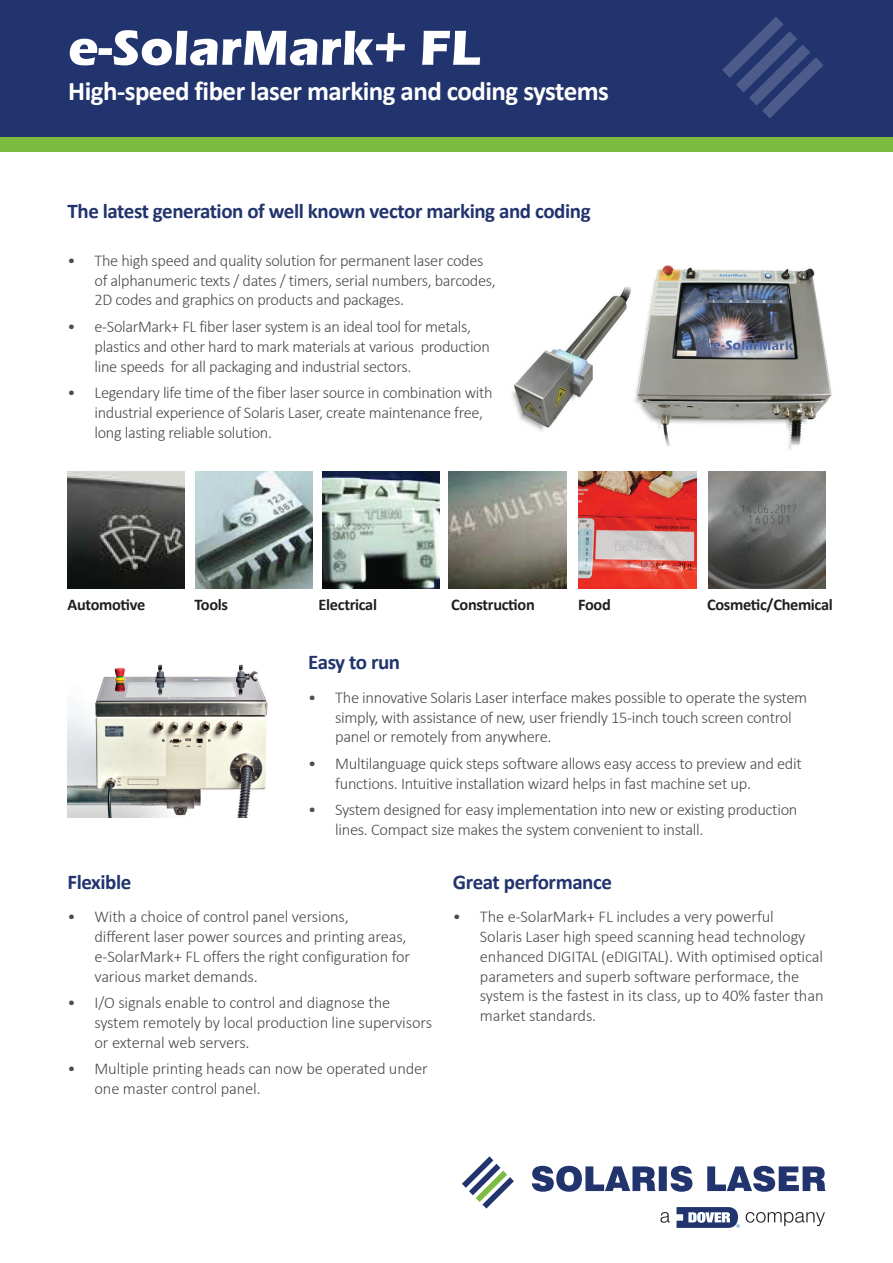
<style>
.page{position:relative;width:893px;height:1263px;background:#fff}
.page>*{position:absolute;margin:0;border:0;box-sizing:border-box;transform-origin:0 0}
.t1{font:700 51px "Eras ITC";color:#fff}
.t2{font:700 27px "Calibri";letter-spacing:-.02em;color:#fff}
.t3{font:700 21px "Calibri";letter-spacing:-.02em;color:#22346e}
.t4{font:300 16.5px/19.8px "Calibri";letter-spacing:-.02em;color:#4b4c4d}
.t5{font:700 16.35px "Calibri";letter-spacing:-.02em;color:#231f20}
</style>
<div class="page">
<div style="left:0;top:0;width:893px;height:139px;background:#22346e"></div>
<svg style="left:532px;top:1166px;width:293px;height:26px"></svg>
<svg style="left:462px;top:1156px;width:52px;height:52px"></svg>
<svg style="left:660px;top:1212px;width:10px;height:11px"></svg>
<svg style="left:746px;top:1212px;width:79px;height:14px"></svg>
<svg style="left:676px;top:1207px;width:64px;height:21px"></svg>
<div style="left:0;top:138px;width:893px;height:14px;background:#7cbc41"></div>
<svg style="left:722px;top:17px;width:101px;height:101px"></svg>
<img style="left:512px;top:265px;width:320px;height:185px">
<img style="left:67px;top:472px;width:117px;height:117px">
<img style="left:196px;top:472px;width:117px;height:117px">
<img style="left:322px;top:472px;width:117px;height:117px">
<img style="left:449px;top:472px;width:117px;height:117px">
<img style="left:579px;top:472px;width:117px;height:117px">
<img style="left:68px;top:664px;width:200px;height:153px">
<img style="left:708px;top:472px;width:117px;height:117px">
<h1 class="t1" style="left:68px;top:18px;width:414px">e-SolarMark+ FL</h1>
<h2 class="t2" style="left:68px;top:72px;width:542px">High-speed fiber laser marking and coding systems</h2>
<p class="t3" style="left:68px;top:196px;width:525px">The latest generation of well known vector marking and coding</p>
<p class="t4" style="left:95px;top:250px;width:403px;text-indent:-27px">• The high speed and quality solution for permanent laser codes of alphanumeric texts / dates / timers, serial numbers, barcodes,<br>2D codes and graphics on products and packages.</p>
<p class="t4" style="left:95px;top:316px;width:397px;text-indent:-27px">• e-SolarMark+ FL fiber laser system is an ideal tool for metals, plastics and other hard to mark materials at various production line speeds for all packaging and industrial sectors.</p>
<p class="t4" style="left:95px;top:383px;width:400px;text-indent:-27px">• Legendary life time of the fiber laser source in combination with industrial experience of Solaris Laser, create maintenance free, long lasting reliable solution.</p>
<p class="t5" style="left:67px;top:593px;width:79px">Automotive</p>
<p class="t5" style="left:195px;top:593px;width:35px">Tools</p>
<p class="t5" style="left:319px;top:593px;width:60px">Electrical</p>
<p class="t5" style="left:451px;top:593px;width:85px">Construction</p>
<p class="t5" style="left:578px;top:593px;width:34px">Food</p>
<p class="t5" style="left:707px;top:593px;width:127px">Cosmetic/Chemical</p>
<p class="t3" style="left:308px;top:647px;width:94px">Easy to run</p>
<p class="t4" style="left:335px;top:687px;width:474px;text-indent:-27px">• The innovative Solaris Laser interface makes possible to operate the system simply, with assistance of new, user friendly 15-inch touch screen control panel or remotely from anywhere.</p>
<p class="t4" style="left:335px;top:753px;width:468px;text-indent:-27px">• Multilanguage quick steps software allows easy access to preview and edit functions. Intuitive installation wizard helps in fast machine set up.</p>
<p class="t4" style="left:335px;top:800px;width:464px;text-indent:-27px">• System designed for easy implementation into new or existing production lines. Compact size makes the system convenient to install.</p>
<p class="t3" style="left:68px;top:867px;width:65px">Flexible</p>
<p class="t4" style="left:94px;top:907px;width:317px;text-indent:-27px">• With a choice of control panel versions,<br>different laser power sources and printing areas, e-SolarMark+ FL offers the right configuration for various market demands.</p>
<p class="t4" style="left:94px;top:993px;width:339px;text-indent:-27px">• I/O signals enable to control and diagnose the system remotely by local production line supervisors or external web servers.</p>
<p class="t4" style="left:94px;top:1059px;width:335px;text-indent:-27px">• Multiple printing heads can now be operated under one master control panel.</p>
<p class="t3" style="left:453px;top:867px;width:161px">Great performance</p>
<p class="t4" style="left:480px;top:907px;width:345px;text-indent:-27px">• The e-SolarMark+ FL includes a very powerful<br>Solaris Laser high speed scanning head technology enhanced DIGITAL (eDIGITAL). With optimised optical parameters and superb software performace, the system is the fastest in its class, up to 40% faster than market standards.</p>
</div>
